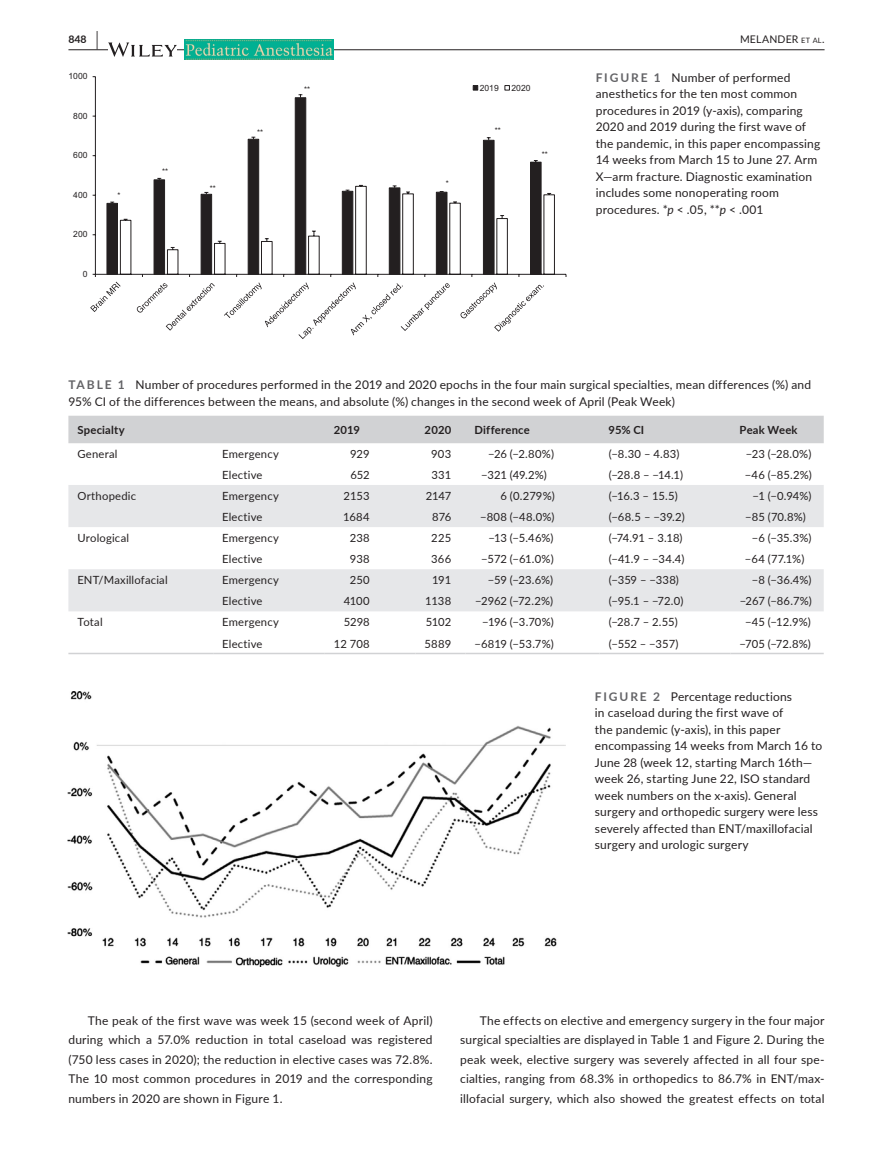
<style>
.page{position:relative;width:893px;height:1174px;background:#fff}
.page>*{position:absolute;margin:0;border:0;box-sizing:border-box;transform-origin:0 0}
.t1{font:12px/16.5px "Lato";letter-spacing:.015em;color:#231f20}
.t2{font:11.25px "Lato";letter-spacing:.015em;color:#231f20}
.t3{font:700 11.25px "Lato";letter-spacing:.02em;color:#231f20}
.t4{font:10.5px "Lato";letter-spacing:.015em;color:#231f20}
.t5{font:700 10.5px "Lato";color:#231f20}
.t6{font:8.55px "Arial";color:#231f20}
.t7{font:7.8px "Arial";color:#231f20}
.s1{font-size:19.5px}
.s2{font-size:7.35px}
.s3{font-weight:700;color:#636366}
.s4{font-style:italic}
</style>
<div class="page">
<hr style="left:68px;top:49px;width:756px;height:1px;background:#231f20">
<svg style="left:108px;top:42px;width:69px;height:15px"></svg>
<img style="left:185px;top:40px;width:148px;height:20px">
<svg style="left:92px;top:76px;width:474px;height:201px"></svg>
<svg style="left:90px;top:282px;width:31px;height:30px"></svg>
<svg style="left:137px;top:283px;width:78px;height:48px"></svg>
<svg style="left:224px;top:282px;width:226px;height:57px"></svg>
<svg style="left:460px;top:282px;width:84px;height:50px"></svg>
<svg style="left:473px;top:85px;width:5px;height:5px"></svg>
<svg style="left:505px;top:85px;width:5px;height:5px"></svg>
<div style="left:68px;top:416px;width:756px;height:27px;background:#d1d2d4"></div>
<svg style="left:68px;top:485px;width:756px;height:126px;fill:#e6e7e9"></svg>
<hr style="left:68px;top:653px;width:145px;height:1px;background:#d1d2d4">
<hr style="left:213px;top:653px;width:112px;height:1px;background:#d1d2d4">
<hr style="left:325px;top:653px;width:91px;height:1px;background:#d1d2d4">
<hr style="left:416px;top:653px;width:49px;height:1px;background:#d1d2d4">
<hr style="left:465px;top:653px;width:135px;height:1px;background:#d1d2d4">
<hr style="left:600px;top:653px;width:131px;height:1px;background:#d1d2d4">
<hr style="left:731px;top:653px;width:93px;height:1px;background:#d1d2d4">
<img style="left:68px;top:691px;width:497px;height:275px">
<p class="t5" style="left:68px;top:31px;width:31px">848 <span class="s1">|</span></p>
<p class="t4" style="left:740px;top:31px;width:86px">MELANDER <span class="s2">et al</span>.</p>
<p class="t6" style="left:68px;top:70px;width:21px">1000</p>
<p class="t6" style="left:73px;top:110px;width:16px">800</p>
<p class="t6" style="left:73px;top:149px;width:16px">600</p>
<p class="t6" style="left:73px;top:189px;width:16px">400</p>
<p class="t6" style="left:73px;top:228px;width:16px">200</p>
<p class="t6" style="left:83px;top:268px;width:6px">0</p>
<p class="t7" style="left:117px;top:189px;width:5px">*</p>
<p class="t7" style="left:162px;top:166px;width:8px">**</p>
<p class="t7" style="left:210px;top:183px;width:8px">**</p>
<p class="t7" style="left:257px;top:126px;width:8px">**</p>
<p class="t7" style="left:304px;top:84px;width:8px">**</p>
<p class="t7" style="left:446px;top:178px;width:5px">*</p>
<p class="t6" style="left:480px;top:82px;width:21px">2019</p>
<p class="t6" style="left:511px;top:82px;width:21px">2020</p>
<p class="t7" style="left:495px;top:125px;width:8px">**</p>
<p class="t7" style="left:542px;top:148px;width:8px">**</p>
<p class="t1" style="left:596px;top:69px;width:226px"><span class="s3">FIGURE 1</span> Number of performed anesthetics for the ten most common procedures in 2019 (y-axis), comparing 2020 and 2019 during the first wave of the pandemic, in this paper encompassing 14 weeks from March 15 to June 27. Arm X—arm fracture. Diagnostic examination includes some nonoperating room procedures. *<span class="s4">p</span> &lt; .05, **<span class="s4">p</span> &lt; .001</p>
<p class="t1" style="left:68px;top:376px;width:744px"><span class="s3">TABLE 1</span> Number of procedures performed in the 2019 and 2020 epochs in the four main surgical specialties, mean differences (%) and<br>95% CI of the differences between the means, and absolute (%) changes in the second week of April (Peak Week)</p>
<p class="t3" style="left:77px;top:421px;width:49px">Specialty</p>
<p class="t3" style="left:334px;top:421px;width:28px">2019</p>
<p class="t3" style="left:425px;top:421px;width:28px">2020</p>
<p class="t3" style="left:474px;top:421px;width:57px">Difference</p>
<p class="t3" style="left:609px;top:421px;width:37px">95% CI</p>
<p class="t3" style="left:740px;top:421px;width:60px">Peak Week</p>
<p class="t2" style="left:77px;top:446px;width:42px">General</p>
<p class="t2" style="left:222px;top:446px;width:58px">Emergency</p>
<p class="t2" style="left:350px;top:446px;width:21px">929</p>
<p class="t2" style="left:431px;top:446px;width:22px">903</p>
<p class="t2" style="left:488px;top:446px;width:67px">−26 (−2.80%)</p>
<p class="t2" style="left:609px;top:446px;width:72px">(−8.30 – 4.83)</p>
<p class="t2" style="left:746px;top:446px;width:67px">−23 (−28.0%)</p>
<p class="t2" style="left:222px;top:467px;width:42px">Elective</p>
<p class="t2" style="left:350px;top:467px;width:21px">652</p>
<p class="t2" style="left:431px;top:467px;width:21px">331</p>
<p class="t2" style="left:481px;top:467px;width:67px">−321 (49.2%)</p>
<p class="t2" style="left:609px;top:467px;width:76px">(−28.8 – −14.1)</p>
<p class="t2" style="left:745px;top:467px;width:69px">−46 (−85.2%)</p>
<p class="t2" style="left:77px;top:488px;width:60px">Orthopedic</p>
<p class="t2" style="left:222px;top:488px;width:58px">Emergency</p>
<p class="t2" style="left:344px;top:488px;width:28px">2153</p>
<p class="t2" style="left:426px;top:488px;width:27px">2147</p>
<p class="t2" style="left:501px;top:488px;width:56px">6 (0.279%)</p>
<p class="t2" style="left:609px;top:488px;width:71px">(−16.3 – 15.5)</p>
<p class="t2" style="left:753px;top:488px;width:60px">−1 (−0.94%)</p>
<p class="t2" style="left:222px;top:509px;width:42px">Elective</p>
<p class="t2" style="left:343px;top:509px;width:28px">1684</p>
<p class="t2" style="left:432px;top:509px;width:20px">876</p>
<p class="t2" style="left:480px;top:509px;width:76px">−808 (−48.0%)</p>
<p class="t2" style="left:609px;top:509px;width:78px">(−68.5 – −39.2)</p>
<p class="t2" style="left:745px;top:509px;width:62px">−85 (70.8%)</p>
<p class="t2" style="left:77px;top:530px;width:53px">Urological</p>
<p class="t2" style="left:222px;top:530px;width:58px">Emergency</p>
<p class="t2" style="left:350px;top:530px;width:21px">238</p>
<p class="t2" style="left:431px;top:530px;width:21px">225</p>
<p class="t2" style="left:488px;top:530px;width:67px">−13 (−5.46%)</p>
<p class="t2" style="left:609px;top:530px;width:75px">(−74.91 – 3.18)</p>
<p class="t2" style="left:752px;top:530px;width:61px">−6 (−35.3%)</p>
<p class="t2" style="left:222px;top:551px;width:42px">Elective</p>
<p class="t2" style="left:350px;top:551px;width:21px">938</p>
<p class="t2" style="left:431px;top:551px;width:21px">366</p>
<p class="t2" style="left:481px;top:551px;width:74px">−572 (−61.0%)</p>
<p class="t2" style="left:609px;top:551px;width:77px">(−41.9 – −34.4)</p>
<p class="t2" style="left:745px;top:551px;width:61px">−64 (77.1%)</p>
<p class="t2" style="left:77px;top:572px;width:92px">ENT/Maxillofacial</p>
<p class="t2" style="left:222px;top:572px;width:58px">Emergency</p>
<p class="t2" style="left:350px;top:572px;width:21px">250</p>
<p class="t2" style="left:432px;top:572px;width:21px">191</p>
<p class="t2" style="left:488px;top:572px;width:67px">−59 (−23.6%)</p>
<p class="t2" style="left:609px;top:572px;width:72px">(−359 – −338)</p>
<p class="t2" style="left:752px;top:572px;width:61px">−8 (−36.4%)</p>
<p class="t2" style="left:222px;top:593px;width:42px">Elective</p>
<p class="t2" style="left:344px;top:593px;width:28px">4100</p>
<p class="t2" style="left:425px;top:593px;width:27px">1138</p>
<p class="t2" style="left:475px;top:593px;width:80px">−2962 (−72.2%)</p>
<p class="t2" style="left:609px;top:593px;width:76px">(−95.1 – −72.0)</p>
<p class="t2" style="left:740px;top:593px;width:74px">−267 (−86.7%)</p>
<p class="t2" style="left:77px;top:614px;width:27px">Total</p>
<p class="t2" style="left:222px;top:614px;width:58px">Emergency</p>
<p class="t2" style="left:344px;top:614px;width:28px">5298</p>
<p class="t2" style="left:426px;top:614px;width:27px">5102</p>
<p class="t2" style="left:482px;top:614px;width:73px">−196 (−3.70%)</p>
<p class="t2" style="left:609px;top:614px;width:71px">(−28.7 – 2.55)</p>
<p class="t2" style="left:745px;top:614px;width:67px">−45 (−12.9%)</p>
<p class="t2" style="left:222px;top:635px;width:42px">Elective</p>
<p class="t2" style="left:334px;top:635px;width:37px">12 708</p>
<p class="t2" style="left:425px;top:635px;width:28px">5889</p>
<p class="t2" style="left:475px;top:635px;width:81px">−6819 (−53.7%)</p>
<p class="t2" style="left:609px;top:635px;width:71px">(−552 – −357)</p>
<p class="t2" style="left:740px;top:635px;width:73px">−705 (−72.8%)</p>
<p class="t1" style="left:595px;top:687px;width:229px"><span class="s3">FIGURE 2</span> Percentage reductions<br>in caseload during the first wave of<br>the pandemic (y-axis), in this paper encompassing 14 weeks from March 16 to June 28 (week 12, starting March 16th— week 26, starting June 22, ISO standard week numbers on the x-axis). General surgery and orthopedic surgery were less severely affected than ENT/maxillofacial surgery and urologic surgery</p>
<p class="t1" style="left:68px;top:1010px;width:366px;line-height:19.5px;text-align:justify;text-indent:20px">The peak of the first wave was week 15 (second week of April) during which a 57.0% reduction in total caseload was registered (750 less cases in 2020); the reduction in elective cases was 72.8%.<br>The 10 most common procedures in 2019 and the corresponding numbers in 2020 are shown in Figure 1.</p>
<p class="t1" style="left:460px;top:1010px;width:366px;line-height:19.5px;text-align:justify;text-indent:20px">The effects on elective and emergency surgery in the four major surgical specialties are displayed in Table 1 and Figure 2. During the peak week, elective surgery was severely affected in all four spe&shy;cialties, ranging from 68.3% in orthopedics to 86.7% in ENT/max&shy;illofacial surgery, which also showed the greatest effects on total</p>
</div>
